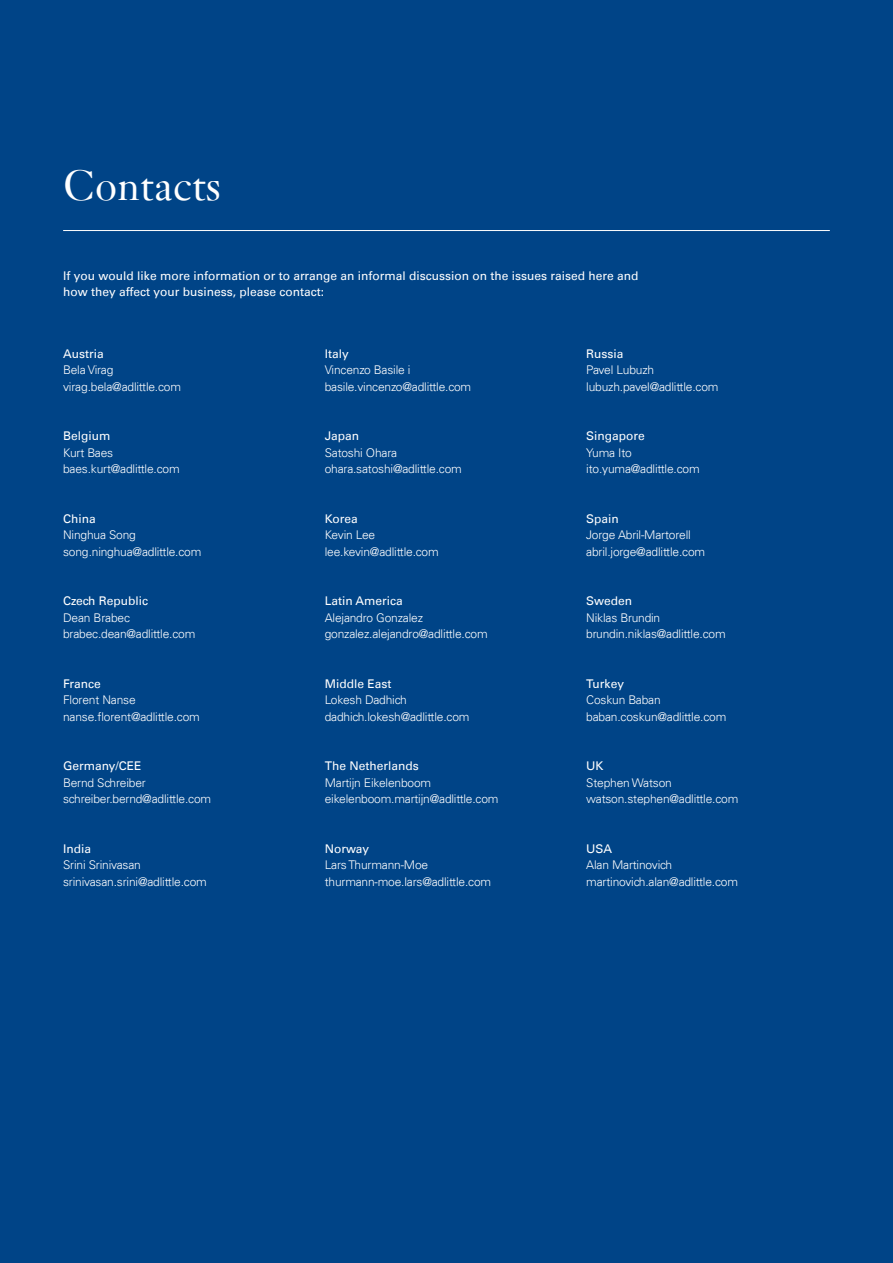
<style>
.page{position:relative;width:893px;height:1263px;background:#004487}
.page>*{position:absolute;margin:0;border:0;box-sizing:border-box;transform-origin:0 0}
.t1{font:45px "Janson";color:#fff}
.t2{font:300 12px/16.5px "Univers LT";letter-spacing:-.015em;color:#fff}
.t3{font:12px/16.5px "Univers LT";color:#fff}
</style>
<div class="page">
<hr style="left:63px;top:230px;width:767px;height:1px;background:#fff">
<h1 class="t1" style="left:63px;top:159px;width:159px">Contacts</h1>
<p class="t3" style="left:63px;top:267px;width:577px">If you would like more information or to arrange an informal discussion on the issues raised here and how they affect your business, please contact:</p>
<p class="t3" style="left:63px;top:345px;width:42px">Austria</p>
<p class="t2" style="left:63px;top:362px;width:119px">Bela Virag virag.bela@adlittle.com</p>
<p class="t3" style="left:63px;top:428px;width:49px">Belgium</p>
<p class="t2" style="left:63px;top:444px;width:118px">Kurt Baes baes.kurt@adlittle.com</p>
<p class="t3" style="left:63px;top:510px;width:34px">China</p>
<p class="t2" style="left:63px;top:527px;width:140px">Ninghua Song song.ninghua@adlittle.com</p>
<p class="t3" style="left:63px;top:593px;width:86px">Czech Republic</p>
<p class="t2" style="left:63px;top:609px;width:134px">Dean Brabec brabec.dean@adlittle.com</p>
<p class="t3" style="left:63px;top:675px;width:39px">France</p>
<p class="t2" style="left:63px;top:692px;width:138px">Florent Nanse nanse.florent@adlittle.com</p>
<p class="t3" style="left:325px;top:345px;width:26px">Italy</p>
<p class="t2" style="left:325px;top:362px;width:148px">Vincenzo Basile i basile.vincenzo@adlittle.com</p>
<p class="t3" style="left:325px;top:428px;width:36px">Japan</p>
<p class="t2" style="left:325px;top:444px;width:139px">Satoshi Ohara ohara.satoshi@adlittle.com</p>
<p class="t3" style="left:325px;top:510px;width:35px">Korea</p>
<p class="t2" style="left:325px;top:527px;width:116px">Kevin Lee lee.kevin@adlittle.com</p>
<p class="t3" style="left:325px;top:593px;width:80px">Latin America</p>
<p class="t2" style="left:325px;top:609px;width:164px">Alejandro Gonzalez gonzalez.alejandro@adlittle.com</p>
<p class="t3" style="left:325px;top:675px;width:68px">Middle East</p>
<p class="t2" style="left:325px;top:692px;width:146px">Lokesh Dadhich dadhich.lokesh@adlittle.com</p>
<p class="t3" style="left:586px;top:345px;width:39px">Russia</p>
<p class="t2" style="left:586px;top:362px;width:134px">Pavel Lubuzh lubuzh.pavel@adlittle.com</p>
<p class="t3" style="left:586px;top:428px;width:60px">Singapore</p>
<p class="t2" style="left:586px;top:444px;width:115px">Yuma Ito ito.yuma@adlittle.com</p>
<p class="t3" style="left:586px;top:510px;width:34px">Spain</p>
<p class="t2" style="left:586px;top:527px;width:120px">Jorge Abril-Martorell abril.jorge@adlittle.com</p>
<p class="t3" style="left:586px;top:593px;width:47px">Sweden</p>
<p class="t2" style="left:586px;top:609px;width:141px">Niklas Brundin brundin.niklas@adlittle.com</p>
<p class="t3" style="left:586px;top:675px;width:39px">Turkey</p>
<p class="t2" style="left:586px;top:692px;width:142px">Coskun Baban baban.coskun@adlittle.com</p>
<p class="t3" style="left:63px;top:758px;width:80px">Germany/CEE</p>
<p class="t2" style="left:63px;top:774px;width:150px">Bernd Schreiber schreiber.bernd@adlittle.com</p>
<p class="t3" style="left:63px;top:840px;width:30px">India</p>
<p class="t2" style="left:63px;top:857px;width:145px">Srini Srinivasan srinivasan.srini@adlittle.com</p>
<p class="t3" style="left:325px;top:758px;width:96px">The Netherlands</p>
<p class="t2" style="left:325px;top:774px;width:175px">Martijn Eikelenboom eikelenboom.martijn@adlittle.com</p>
<p class="t3" style="left:325px;top:840px;width:46px">Norway</p>
<p class="t2" style="left:325px;top:857px;width:168px">Lars Thurmann-Moe thurmann-moe.lars@adlittle.com</p>
<p class="t3" style="left:586px;top:758px;width:19px">UK</p>
<p class="t2" style="left:586px;top:774px;width:154px">Stephen Watson watson.stephen@adlittle.com</p>
<p class="t3" style="left:586px;top:840px;width:27px">USA</p>
<p class="t2" style="left:586px;top:857px;width:153px">Alan Martinovich martinovich.alan@adlittle.com</p>
</div>
